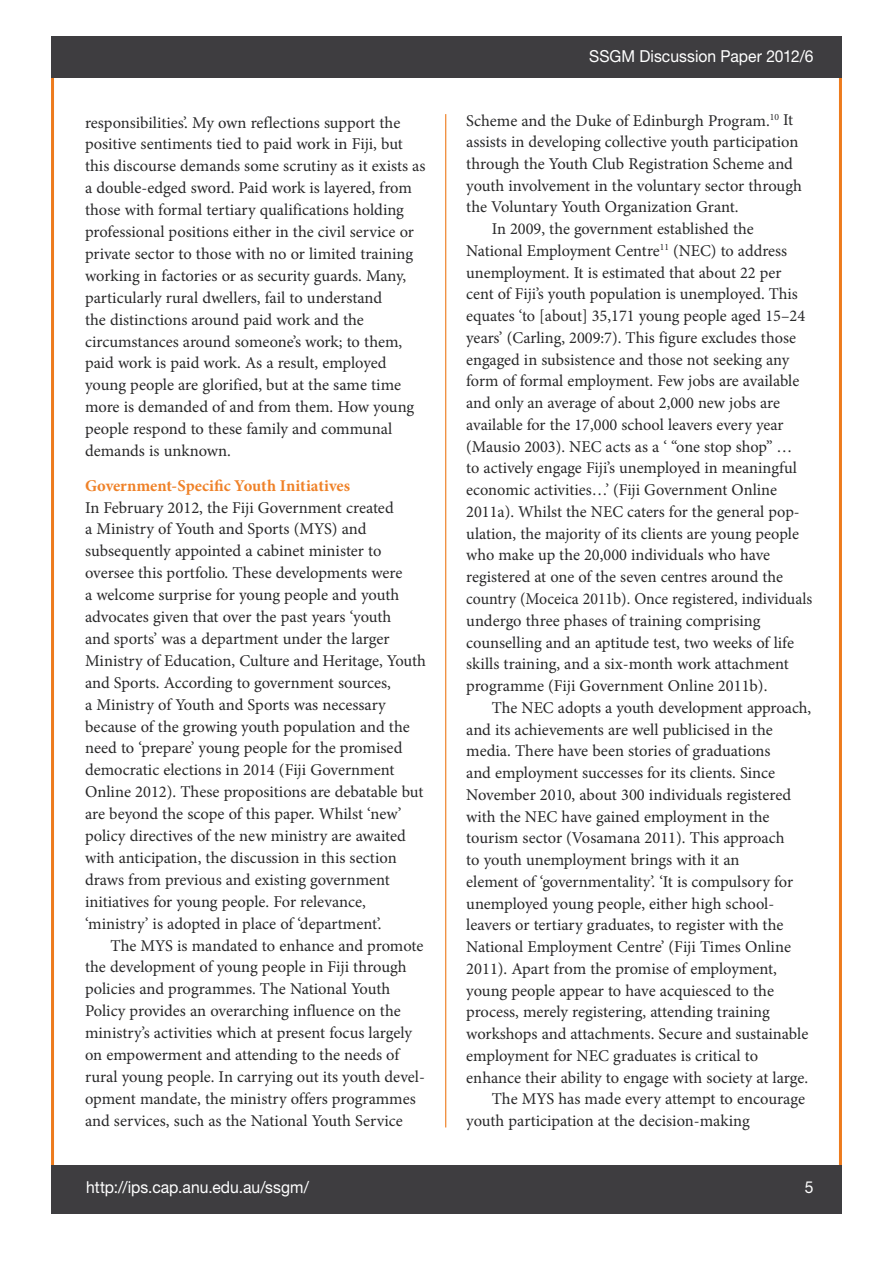
<style>
.page{position:relative;width:893px;height:1263px;background:#fff}
.page>*{position:absolute;margin:0;border:0;box-sizing:border-box;transform-origin:0 0}
.t1{font:16.5px/21.9px "Minion Pro";color:#282829}
.t2{font:16.5px "Helvetica Neue LT Std";color:#fff;scale:.95 1}
.t3{font:16.5px "Minion Pro";color:#282829;scale:.96 1}
.t4{font:700 16.5px "Minion Pro";color:#ef8229}
</style>
<div class="page">
<div style="left:51px;top:1165px;width:790px;height:49px;background:#3e3d40"></div>
<hr style="left:445px;top:114px;width:1px;height:1013px;background:#ed7b1d">
<div style="left:51px;top:36px;width:791px;height:42px;background:#3e3d40"></div>
<p class="t1" style="left:85px;top:111px;width:342px">responsibilities’. My own reflections support the positive sentiments tied to paid work in Fiji, but this discourse demands some scrutiny as it exists as a double-edged sword. Paid work is layered, from those with formal tertiary qualifications holding professional positions either in the civil service or private sector to those with no or limited training working in factories or as security guards. Many, particularly rural dwellers, fail to understand<br>the distinctions around paid work and the circumstances around someone’s work; to them, paid work is paid work. As a result, employed young people are glorified, but at the same time more is demanded of and from them. How young people respond to these family and communal demands is unknown.</p>
<p class="t4" style="left:85px;top:474px;width:267px">Government-Specific Youth Initiatives</p>
<p class="t1" style="left:85px;top:496px;width:343px">In February 2012, the Fiji Government created<br>a Ministry of Youth and Sports (MYS) and subsequently appointed a cabinet minister to oversee this portfolio. These developments were<br>a welcome surprise for young people and youth advocates given that over the past years ‘youth<br>and sports’ was a department under the larger Ministry of Education, Culture and Heritage, Youth and Sports. According to government sources,<br>a Ministry of Youth and Sports was necessary because of the growing youth population and the need to ‘prepare’ young people for the promised democratic elections in 2014 (Fiji Government Online 2012). These propositions are debatable but are beyond the scope of this paper. Whilst ‘new’ policy directives of the new ministry are awaited with anticipation, the discussion in this section draws from previous and existing government initiatives for young people. For relevance, ‘ministry’ is adopted in place of ‘department’.</p>
<p class="t1" style="left:85px;top:934px;width:341px;text-indent:26px">The MYS is mandated to enhance and promote the development of young people in Fiji through policies and programmes. The National Youth Policy provides an overarching influence on the ministry’s activities which at present focus largely on empowerment and attending to the needs of rural young people. In carrying out its youth devel&shy;opment mandate, the ministry offers programmes and services, such as the National Youth Service</p>
<p class="t2" style="left:589px;top:47px;width:238px">SSGM Discussion Paper 2012/6</p>
<p class="t1" style="left:466px;top:109px;width:328px">Scheme and the Duke of Edinburgh Program.<sup>10</sup> It</p>
<p class="t1" style="left:466px;top:131px;width:334px">assists in developing collective youth participation</p>
<p class="t1" style="left:466px;top:153px;width:328px">through the Youth Club Registration Scheme and</p>
<p class="t1" style="left:466px;top:174px;width:337px">youth involvement in the voluntary sector through</p>
<p class="t1" style="left:466px;top:196px;width:274px">the Voluntary Youth Organization Grant.</p>
<p class="t1" style="left:492px;top:218px;width:263px">In 2009, the government established the</p>
<p class="t1" style="left:466px;top:240px;width:322px">National Employment Centre<sup>11</sup> (NEC) to address</p>
<p class="t1" style="left:466px;top:262px;width:317px">unemployment. It is estimated that about 22 per</p>
<p class="t1" style="left:466px;top:283px;width:333px">cent of Fiji’s youth population is unemployed. This</p>
<p class="t1" style="left:466px;top:305px;width:340px">equates ‘to [about] 35,171 young people aged 15–24</p>
<p class="t1" style="left:466px;top:327px;width:331px">years’ (Carling, 2009:7). This figure excludes those</p>
<p class="t1" style="left:466px;top:349px;width:324px">engaged in subsistence and those not seeking any</p>
<p class="t1" style="left:466px;top:370px;width:335px">form of formal employment. Few jobs are available</p>
<p class="t1" style="left:466px;top:392px;width:315px">and only an average of about 2,000 new jobs are</p>
<p class="t1" style="left:466px;top:414px;width:319px">available for the 17,000 school leavers every year</p>
<p class="t1" style="left:466px;top:435px;width:328px">(Mausio 2003). NEC acts as a ‘ “one stop shop” …</p>
<p class="t1" style="left:466px;top:457px;width:332px">to actively engage Fiji’s unemployed in meaningful</p>
<p class="t1" style="left:466px;top:479px;width:312px">economic activities…’ (Fiji Government Online</p>
<p class="t1" style="left:466px;top:501px;width:335px">2011a). Whilst the NEC caters for the general pop-</p>
<p class="t1" style="left:466px;top:522px;width:334px">ulation, the majority of its clients are young people</p>
<p class="t1" style="left:466px;top:544px;width:305px">who make up the 20,000 individuals who have</p>
<p class="t1" style="left:466px;top:566px;width:318px">registered at one of the seven centres around the</p>
<p class="t3" style="left:466px;top:588px;width:362px">country (Moceica 2011b). Once registered, individuals</p>
<p class="t1" style="left:466px;top:610px;width:296px">undergo three phases of training comprising</p>
<p class="t1" style="left:466px;top:631px;width:329px">counselling and an aptitude test, two weeks of life</p>
<p class="t1" style="left:466px;top:653px;width:324px">skills training, and a six-month work attachment</p>
<p class="t1" style="left:466px;top:675px;width:303px">programme (Fiji Government Online 2011b).</p>
<p class="t1" style="left:492px;top:697px;width:321px">The NEC adopts a youth development approach,</p>
<p class="t1" style="left:466px;top:718px;width:308px">and its achievements are well publicised in the</p>
<p class="t1" style="left:466px;top:740px;width:306px">media. There have been stories of graduations</p>
<p class="t1" style="left:466px;top:762px;width:310px">and employment successes for its clients. Since</p>
<p class="t1" style="left:466px;top:784px;width:326px">November 2010, about 300 individuals registered</p>
<p class="t1" style="left:466px;top:805px;width:305px">with the NEC have gained employment in the</p>
<p class="t1" style="left:466px;top:827px;width:320px">tourism sector (Vosamana 2011). This approach</p>
<p class="t1" style="left:466px;top:849px;width:275px">to youth unemployment brings with it an</p>
<p class="t1" style="left:466px;top:871px;width:328px">element of ‘governmentality’. ‘It is compulsory for</p>
<p class="t1" style="left:466px;top:892px;width:310px">unemployed young people, either high school-</p>
<p class="t1" style="left:466px;top:914px;width:319px">leavers or tertiary graduates, to register with the</p>
<p class="t1" style="left:466px;top:936px;width:326px">National Employment Centre’ (Fiji Times Online</p>
<p class="t1" style="left:466px;top:958px;width:312px">2011). Apart from the promise of employment,</p>
<p class="t1" style="left:466px;top:979px;width:309px">young people appear to have acquiesced to the</p>
<p class="t1" style="left:466px;top:1001px;width:305px">process, merely registering, attending training</p>
<p class="t1" style="left:466px;top:1023px;width:344px">workshops and attachments. Secure and sustainable</p>
<p class="t1" style="left:466px;top:1045px;width:294px">employment for NEC graduates is critical to</p>
<p class="t1" style="left:466px;top:1066px;width:343px">enhance their ability to engage with society at large.</p>
<p class="t1" style="left:492px;top:1088px;width:315px">The MYS has made every attempt to encourage</p>
<p class="t1" style="left:466px;top:1110px;width:285px">youth participation at the decision-making</p>
<p class="t2" style="left:86px;top:1177px;width:236px">http://ips.cap.anu.edu.au/ssgm/</p>
<p class="t2" style="left:805px;top:1177px;width:11px">5</p>
</div>
